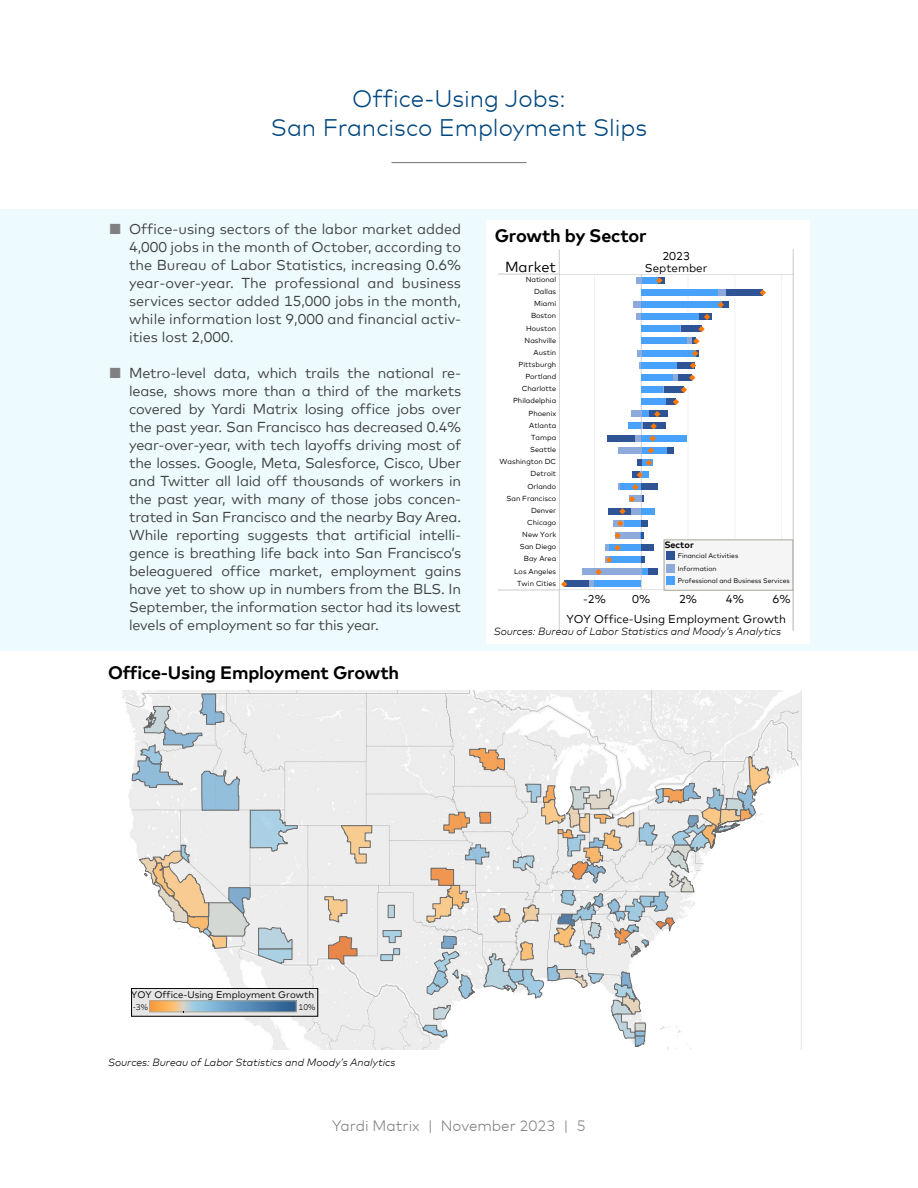
<style>
.page{position:relative;width:918px;height:1188px;background:#fff}
.page>*{position:absolute;margin:0;border:0;box-sizing:border-box;transform-origin:0 0}
.t1{font:300 24px/28.8px "Mark Offc Pro";color:#00467f;text-align:center}
.t2{font:700 18px "Mark Offc Pro";letter-spacing:-.01em;color:#000}
.t3{font:300 15px "Mark Offc Pro";color:#808080}
.t4{font:14.55px "Mark Offc Pro 0 50";color:#000}
.t5{font:14.4px/18px "Mark Offc Pro";letter-spacing:-.015em;color:#414141;text-align:justify}
.t6{font:11.55px/12.1px "Mark Offc Pro 0 50";color:#000;text-align:center}
.t7{font:italic 300 10.5px "Mark Offc Pro";color:#000}
.t8{font:9.6px "Mark Offc Pro 0 50";color:#000}
.t9{font:9.15px "Mark Offc Pro 0 75";color:#000}
.t10{font:8.1px "Tableau Book 0 50";color:#000}
.t11{font:7.35px/12.1px "Mark Offc Pro 0 50";color:#000;text-align:right}
.t12{font:6.75px/12.1px "Mark Offc Pro 0 50";color:#000}
.t13{font:5.55px "Arial 0 50";color:#666}
.s1{color:#808080}
</style>
<div class="page">
<div style="left:0;top:210px;width:918px;height:441px;background:#edfbfe"></div>
<hr style="left:392px;top:162px;width:134px;height:1px;background:#808080">
<img style="left:122px;top:690px;width:679px;height:359px">
<svg style="left:380px;top:930px;width:22px;height:31px"></svg>
<svg style="left:328px;top:936px;width:30px;height:29px"></svg>
<svg style="left:341px;top:825px;width:31px;height:39px"></svg>
<svg style="left:132px;top:694px;width:166px;height:270px"></svg>
<svg style="left:388px;top:905px;width:7px;height:13px"></svg>
<svg style="left:324px;top:896px;width:23px;height:27px"></svg>
<svg style="left:422px;top:748px;width:349px;height:302px"></svg>
<hr style="left:801px;top:690px;width:1px;height:359px;background:#e6e6e6">
<div style="left:131px;top:988px;width:187px;height:29px;background:#e6e6e6"></div>
<div style="left:131px;top:988px;width:187px;height:29px;border:1px solid #000"></div>
<div style="left:149px;top:1001px;width:148px;height:11px;border:1px solid #aca899"></div>
<svg style="left:150px;top:1001px;width:147px;height:12px;background:#8fa2aa"></svg>
<div style="left:486px;top:220px;width:324px;height:424px;background:#fff"></div>
<svg style="left:559px;top:250px;width:1px;height:24px"></svg>
<svg style="left:793px;top:250px;width:1px;height:24px"></svg>
<hr style="left:559px;top:589px;width:1px;height:41px;background:#cbcbcb">
<hr style="left:793px;top:589px;width:1px;height:41px;background:#cbcbcb">
<hr style="left:499px;top:274px;width:60px;height:1px;background:#cbcbcb">
<hr style="left:499px;top:590px;width:60px;height:1px;background:#cbcbcb">
<hr style="left:735px;top:274px;width:1px;height:315px;background:#f2f2f2">
<hr style="left:781px;top:274px;width:1px;height:315px;background:#f2f2f2">
<div style="left:641px;top:301px;width:81px;height:6px;background:#48a1fa"></div>
<div style="left:641px;top:289px;width:77px;height:6px;background:#48a1fa"></div>
<div style="left:582px;top:569px;width:59px;height:6px;background:#8eaadb"></div>
<div style="left:718px;top:289px;width:8px;height:6px;background:#8eaadb"></div>
<div style="left:564px;top:581px;width:25px;height:6px;background:#2f5496"></div>
<div style="left:700px;top:314px;width:12px;height:6px;background:#2f5496"></div>
<div style="left:726px;top:289px;width:37px;height:6px;background:#2f5496"></div>
<svg style="left:561px;top:581px;width:6px;height:6px"></svg>
<svg style="left:718px;top:301px;width:10px;height:7px"></svg>
<svg style="left:760px;top:289px;width:6px;height:7px"></svg>
<svg style="left:589px;top:275px;width:121px;height:315px"></svg>
<hr style="left:559px;top:274px;width:1px;height:316px;background:#cbcbcb">
<hr style="left:793px;top:274px;width:1px;height:316px;background:#cbcbcb">
<hr style="left:559px;top:274px;width:234px;height:1px;background:#cbcbcb">
<hr style="left:559px;top:590px;width:234px;height:1px;background:#cbcbcb">
<div style="left:664px;top:540px;width:129px;height:51px;background:#f5f5f5"></div>
<div style="left:666px;top:552px;width:9px;height:8px;background:#2f5496"></div>
<div style="left:666px;top:564px;width:9px;height:8px;background:#8eaadb"></div>
<div style="left:666px;top:576px;width:9px;height:9px;background:#48a1fa"></div>
<div style="left:664px;top:540px;width:129px;height:51px;border:1px solid #aca899"></div>
<h1 class="t1" style="left:271px;top:83px;width:378px">Office-Using Jobs:<br>San Francisco Employment Slips</h1>
<p class="t5" style="left:129px;top:219px;width:334px;text-indent:-20px"><span class="s1">■</span> Office-using sectors of the labor market added 4,000 jobs in the month of October, according to the Bureau of Labor Statistics, increasing 0.6% year-over-year. The professional and business services sector added 15,000 jobs in the month, while information lost 9,000 and financial activ&shy;ities lost 2,000.</p>
<p class="t5" style="left:129px;top:363px;width:334px;text-indent:-20px"><span class="s1">■</span> Metro-level data, which trails the national re&shy;lease, shows more than a third of the markets covered by Yardi Matrix losing office jobs over the past year. San Francisco has decreased 0.4% year-over-year, with tech layoffs driving most of the losses. Google, Meta, Salesforce, Cisco, Uber and Twitter all laid off thousands of workers in the past year, with many of those jobs concen&shy;trated in San Francisco and the nearby Bay Area.<br>While reporting suggests that artificial intelli&shy;gence is breathing life back into San Francisco’s beleaguered office market, employment gains have yet to show up in numbers from the BLS. In September, the information sector had its lowest levels of employment so far this year.</p>
<p class="t2" style="left:108px;top:659px;width:293px">Office-Using Employment Growth</p>
<p class="t2" style="left:495px;top:222px;width:154px">Growth by Sector</p>
<p class="t4" style="left:505px;top:256px;width:53px">Market</p>
<p class="t6" style="left:645px;top:248px;width:64px">2023<br>September</p>
<p class="t11" style="left:500px;top:273px;width:58px">National<br>Dallas<br>Miami<br>Boston<br>Houston<br>Nashville<br>Austin<br>Pittsburgh<br>Portland<br>Charlotte<br>Philadelphia<br>Phoenix<br>Atlanta<br>Tampa<br>Seattle<br>Washington DC<br>Detroit<br>Orlando<br>San Francisco<br>Denver<br>Chicago<br>New York<br>San Diego<br>Bay Area<br>Los Angeles<br>Twin Cities</p>
<p class="t9" style="left:664px;top:538px;width:31px">Sector</p>
<p class="t12" style="left:678px;top:549px;width:114px">Financial Activities<br>Information<br>Professional and Business Services</p>
<p class="t6" style="left:566px;top:588px;width:226px;line-height:20.1px;text-align:left;text-indent:206px">6%<br>YOY Office-Using Employment Growth</p>
<p class="t6" style="left:583px;top:592px;width:24px">-2%</p>
<p class="t6" style="left:632px;top:592px;width:20px">0%</p>
<p class="t6" style="left:679px;top:592px;width:20px">2%</p>
<p class="t6" style="left:726px;top:592px;width:20px">4%</p>
<p class="t7" style="left:494px;top:623px;width:289px">Sources: Bureau of Labor Statistics and Moody’s Analytics</p>
<p class="t8" style="left:131px;top:987px;width:184px">YOY Office-Using Employment Growth</p>
<p class="t10" style="left:133px;top:1001px;width:16px">-3%</p>
<p class="t10" style="left:299px;top:1001px;width:18px">10%</p>
<p class="t7" style="left:108px;top:1055px;width:289px">Sources: Bureau of Labor Statistics and Moody’s Analytics</p>
<p class="t13" style="left:125px;top:1058px;width:87px">© 2023 Mapbox © OpenStreetMap</p>
<p class="t3" style="left:332px;top:1115px;width:255px">Yardi Matrix | November 2023 | 5</p>
</div>
